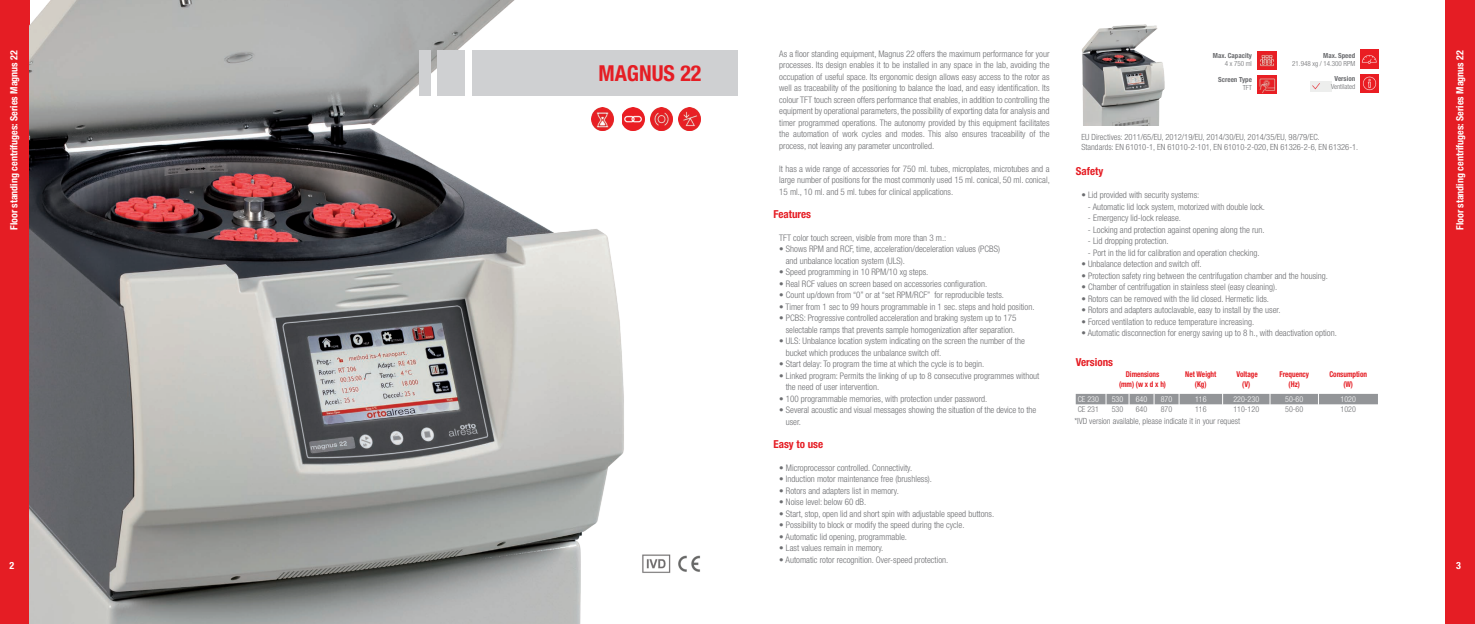
<style>
.page{position:relative;width:1475px;height:624px;background:#fff}
.page>*{position:absolute;margin:0;border:0;box-sizing:border-box;transform-origin:0 0}
.t1{font:700 condensed 22px "Helvetica Neue LT Std";color:#e51d24}
.t2{font:700 condensed 11px "Helvetica Neue LT Std";color:#e51d24}
.t3{font:700 condensed 10px "Helvetica Neue LT Std";color:#fff}
.t4{font:300 condensed 9px/11.5px "Helvetica Neue LT Std";color:#6c6d70}
.t5{font:300 condensed 8.5px/10px "Helvetica Neue LT Std";color:#6c6d70}
.t6{font:700 condensed 8px/9.6px "Helvetica Neue LT Std";color:#e51d24;text-align:center;scale:.9 1}
.t7{font:300 condensed 8px "Helvetica Neue LT Std";color:#fff}
.t8{font:300 condensed 8px "Helvetica Neue LT Std";color:#6c6d70}
.t9{font:700 condensed 7px "Helvetica Neue LT Std";color:#6c6d70}
.t10{font:300 condensed 7px "Helvetica Neue LT Std";color:#6c6d70}
</style>
<div class="page">
<div style="left:0;top:0;width:29px;height:624px;background:#e51d24"></div>
<div style="left:1445px;top:0;width:29px;height:624px;background:#e51d24"></div>
<img style="left:1310px;top:82px;width:21px;height:10px">
<img style="left:29px;top:0;width:616px;height:624px">
<div style="left:472px;top:50px;width:265px;height:46px;background:#cfd0d2"></div>
<div style="left:437px;top:50px;width:27px;height:46px;background:#cfd0d2"></div>
<div style="left:419px;top:50px;width:11px;height:46px;background:#cfd0d2"></div>
<img style="left:640px;top:554px;width:60px;height:19px">
<img style="left:1257px;top:75px;width:18px;height:19px">
<img style="left:1360px;top:50px;width:18px;height:18px">
<img style="left:1360px;top:74px;width:18px;height:18px">
<img style="left:1082px;top:24px;width:83px;height:102px">
<svg style="left:1075px;top:393px;width:302px;height:12px;background:#a3a5a7"></svg>
<img style="left:1257px;top:51px;width:18px;height:18px">
<img style="left:650px;top:108px;width:22px;height:22px">
<img style="left:622px;top:108px;width:22px;height:22px">
<img style="left:678px;top:108px;width:22px;height:22px">
<img style="left:591px;top:108px;width:22px;height:22px">
<p class="t3" style="left:8px;top:230px;width:181px;rotate:-90deg">Floor standing centrifuges: Series Magnus 22</p>
<p class="t3" style="left:10px;top:559px;width:6px">2</p>
<h1 class="t1" style="left:598px;top:60px;width:105px">MAGNUS 22</h1>
<p class="t4" style="left:779px;top:48px;width:272px;text-align:justify">As a floor standing equipment, Magnus 22 offers the maximum performance for your processes. Its design enables it to be installed in any space in the lab, avoiding the occupation of useful space. Its ergonomic design allows easy access to the rotor as well as traceability of the positioning to balance the load, and easy identification. Its colour TFT touch screen offers performance that enables, in addition to controlling the equipment by operational parameters, the possibility of exporting data for analysis and timer programmed operations. The autonomy provided by this equipment facilitates the automation of work cycles and modes. This also ensures traceability of the process, not leaving any parameter uncontrolled.</p>
<p class="t4" style="left:779px;top:163px;width:272px;text-align:justify">It has a wide range of accessories for 750 ml. tubes, microplates, microtubes and a large number of positions for the most commonly used 15 ml. conical, 50 ml. conical, 15 ml., 10 ml. and 5 ml. tubes for clinical applications.</p>
<p class="t2" style="left:773px;top:207px;width:39px">Features</p>
<p class="t4" style="left:779px;top:232px;width:169px">TFT color touch screen, visible from more than 3 m.:</p>
<p class="t4" style="left:785px;top:243px;width:216px;text-indent:-6px">• Shows RPM and RCF, time, acceleration/deceleration values (PCBS) and unbalance location system (ULS).</p>
<p class="t4" style="left:779px;top:266px;width:151px">• Speed programming in 10 RPM/10 xg steps.</p>
<p class="t4" style="left:779px;top:278px;width:209px">• Real RCF values on screen based on accessories configuration.</p>
<p class="t4" style="left:779px;top:289px;width:226px">• Count up/down from “0” or at “set RPM/RCF” for reproducible tests.</p>
<p class="t4" style="left:779px;top:301px;width:257px">• Timer from 1 sec to 99 hours programmable in 1 sec. steps and hold position.</p>
<p class="t4" style="left:779px;top:312px;width:239px;text-align:center">• PCBS: Progressive controlled acceleration and braking system up to 175 selectable ramps that prevents sample homogenization after separation.</p>
<p class="t4" style="left:785px;top:335px;width:241px;text-indent:-6px">• ULS: Unbalance location system indicating on the screen the number of the bucket which produces the unbalance switch off.</p>
<p class="t4" style="left:779px;top:358px;width:207px">• Start delay: To program the time at which the cycle is to begin.</p>
<p class="t4" style="left:785px;top:370px;width:255px;text-indent:-6px">• Linked program: Permits the linking of up to 8 consecutive programmes without the need of user intervention.</p>
<p class="t4" style="left:779px;top:393px;width:210px">• 100 programmable memories, with protection under password.</p>
<p class="t4" style="left:785px;top:404px;width:252px;text-indent:-6px">• Several acoustic and visual messages showing the situation of the device to the user.</p>
<p class="t2" style="left:773px;top:437px;width:51px">Easy to use</p>
<p class="t4" style="left:779px;top:462px;width:134px">• Microprocessor controlled. Connectivity.</p>
<p class="t4" style="left:779px;top:473px;width:154px">• Induction motor maintenance free (brushless).</p>
<p class="t4" style="left:779px;top:485px;width:121px">• Rotors and adapters list in memory.</p>
<p class="t4" style="left:779px;top:496px;width:89px">• Noise level: below 60 dB.</p>
<p class="t4" style="left:779px;top:508px;width:216px">• Start, stop, open lid and short spin with adjustable speed buttons.</p>
<p class="t4" style="left:779px;top:519px;width:187px">• Possibility to block or modify the speed during the cycle.</p>
<p class="t4" style="left:779px;top:531px;width:129px">• Automatic lid opening, programmable.</p>
<p class="t4" style="left:779px;top:542px;width:106px">• Last values remain in memory.</p>
<p class="t4" style="left:779px;top:554px;width:171px">• Automatic rotor recognition. Over-speed protection.</p>
<p class="t9" style="left:1212px;top:52px;width:40px">Max. Capacity</p>
<p class="t10" style="left:1224px;top:60px;width:29px">4 x 750 ml</p>
<p class="t9" style="left:1217px;top:75px;width:35px">Screen Type</p>
<p class="t10" style="left:1242px;top:83px;width:11px">TFT</p>
<p class="t9" style="left:1322px;top:51px;width:33px">Max. Speed</p>
<p class="t10" style="left:1291px;top:59px;width:64px">21.948 xg / 14.300 RPM</p>
<p class="t9" style="left:1334px;top:74px;width:22px">Version</p>
<p class="t10" style="left:1330px;top:82px;width:26px">Ventilated</p>
<p class="t5" style="left:1081px;top:132px;width:278px">EU Directives: 2011/65/EU, 2012/19/EU, 2014/30/EU, 2014/35/EU, 98/79/EC.<br>Standards: EN 61010-1, EN 61010-2-101, EN 61010-2-020, EN 61326-2-6, EN 61326-1.</p>
<p class="t2" style="left:1075px;top:164px;width:29px">Safety</p>
<p class="t4" style="left:1081px;top:189px;width:119px">• Lid provided with security systems:</p>
<p class="t4" style="left:1087px;top:200px;width:179px">- Automatic lid lock system, motorized with double lock.</p>
<p class="t4" style="left:1087px;top:212px;width:95px">- Emergency lid-lock release.</p>
<p class="t4" style="left:1087px;top:223px;width:178px">- Locking and protection against opening along the run.</p>
<p class="t4" style="left:1087px;top:235px;width:82px">- Lid dropping protection.</p>
<p class="t4" style="left:1087px;top:246px;width:173px">- Port in the lid for calibration and operation checking.</p>
<p class="t4" style="left:1081px;top:258px;width:122px">• Unbalance detection and switch off.</p>
<p class="t4" style="left:1081px;top:269px;width:248px">• Protection safety ring between the centrifugation chamber and the housing.</p>
<p class="t4" style="left:1081px;top:281px;width:197px">• Chamber of centrifugation in stainless steel (easy cleaning).</p>
<p class="t4" style="left:1081px;top:292px;width:189px">• Rotors can be removed with the lid closed. Hermetic lids.</p>
<p class="t4" style="left:1081px;top:304px;width:201px">• Rotors and adapters autoclavable, easy to install by the user.</p>
<p class="t4" style="left:1081px;top:316px;width:174px">• Forced ventilation to reduce temperature increasing.</p>
<p class="t4" style="left:1081px;top:327px;width:257px">• Automatic disconnection for energy saving up to 8 h., with deactivation option.</p>
<p class="t2" style="left:1075px;top:356px;width:39px">Versions</p>
<p class="t6" style="left:1118px;top:369px;width:54px">Dimensions (mm) (w x d x h)</p>
<p class="t6" style="left:1185px;top:369px;width:36px">Net Weight (Kg)</p>
<p class="t6" style="left:1236px;top:369px;width:25px">Voltage (V)</p>
<p class="t6" style="left:1279px;top:369px;width:34px">Frequency (Hz)</p>
<p class="t6" style="left:1328px;top:369px;width:43px">Consumption (W)</p>
<p class="t7" style="left:1077px;top:394px;width:23px">CE 230</p>
<p class="t7" style="left:1111px;top:394px;width:13px">530</p>
<p class="t7" style="left:1135px;top:394px;width:13px">640</p>
<p class="t7" style="left:1160px;top:394px;width:13px">870</p>
<p class="t7" style="left:1194px;top:394px;width:13px">116</p>
<p class="t7" style="left:1233px;top:394px;width:27px">220-230</p>
<p class="t7" style="left:1284px;top:394px;width:20px">50-60</p>
<p class="t7" style="left:1340px;top:394px;width:17px">1020</p>
<p class="t8" style="left:1077px;top:405px;width:23px">CE 231</p>
<p class="t8" style="left:1111px;top:405px;width:13px">530</p>
<p class="t8" style="left:1135px;top:405px;width:13px">640</p>
<p class="t8" style="left:1160px;top:405px;width:13px">870</p>
<p class="t8" style="left:1194px;top:405px;width:13px">116</p>
<p class="t8" style="left:1233px;top:405px;width:27px">110-120</p>
<p class="t8" style="left:1284px;top:405px;width:20px">50-60</p>
<p class="t8" style="left:1340px;top:405px;width:17px">1020</p>
<p class="t5" style="left:1074px;top:416px;width:167px">*IVD version available, please indicate it in your request</p>
<p class="t3" style="left:1453px;top:230px;width:181px;rotate:-90deg">Floor standing centrifuges: Series Magnus 22</p>
<p class="t3" style="left:1455px;top:559px;width:6px">3</p>
</div>
